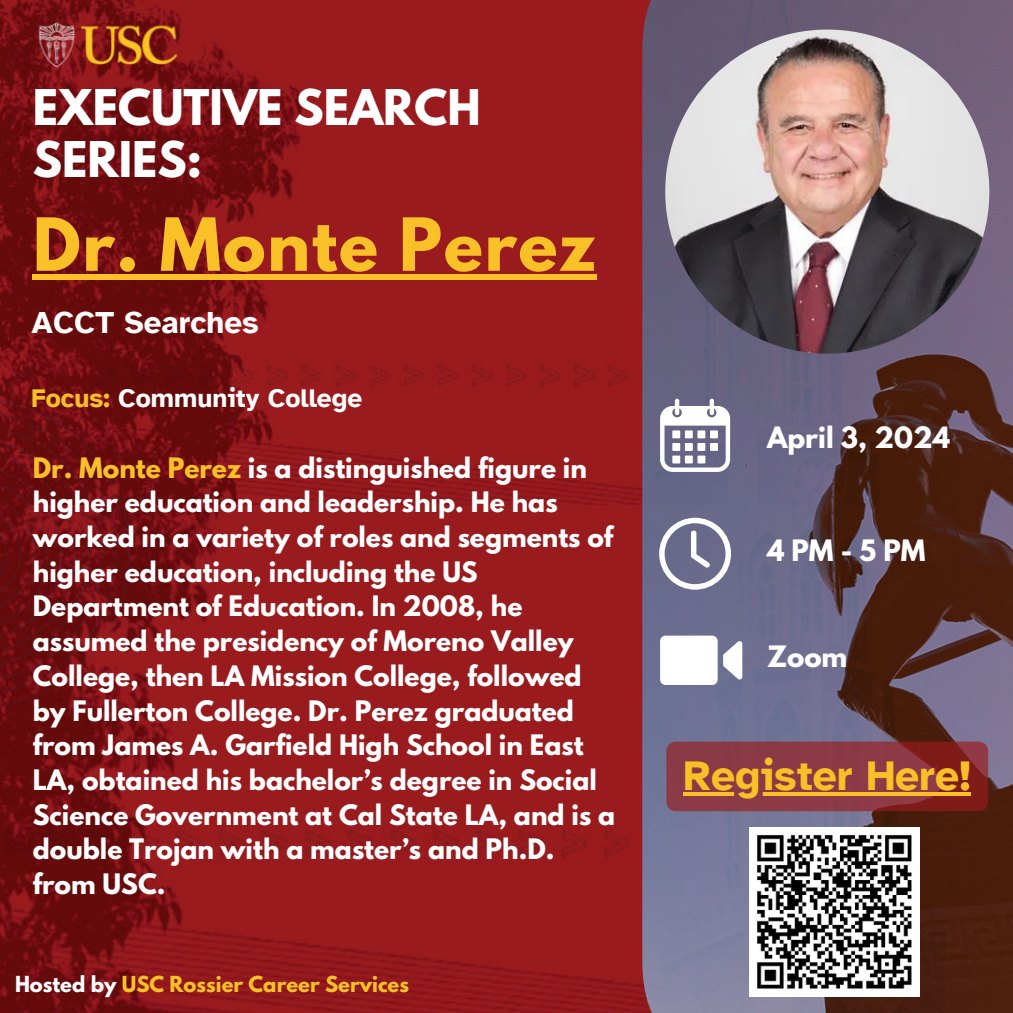
<style>
.page{position:relative;width:1013px;height:1013px;background:#fff}
.page>*{position:absolute;margin:0;border:0;box-sizing:border-box;transform-origin:0 0}
.t1{font:700 64.75px "League Spartan";letter-spacing:.025em;color:#fac028}
.t2{font:700 43.62px/51.5px "League Spartan";color:#fff}
.t3{font:700 42.5px "Atkinson Hyperlegible";color:#fac028}
.t4{font:700 31.25px "Atkinson Hyperlegible";color:#fff}
.t5{font:700 26.25px "Atkinson Hyperlegible";color:#fff}
.t6{font:700 26.12px "League Spartan";color:#fff}
.t7{font:700 26px "League Spartan";color:#fff}
.t8{font:700 25px/34.8px "League Spartan";color:#fff}
.t9{font:700 19.5px "League Spartan";color:#fac028}
.s1{color:#fac028}
.s2{color:#fff}
</style>
<div class="page">
<img style="left:0;top:504px;width:642px;height:508px">
<img style="left:0;top:0;width:642px;height:504px">
<svg style="left:0;top:398px;width:130px;height:311px"></svg>
<img style="left:642px;top:0;width:370px;height:1012px">
<img style="left:665px;top:30px;width:324px;height:324px;border-radius:50%">
<svg style="left:660px;top:398px;width:70px;height:74px"></svg>
<div style="left:672px;top:430px;width:8px;height:8px;background:#fff"></div>
<div style="left:672px;top:443px;width:8px;height:8px;background:#fff"></div>
<div style="left:672px;top:455px;width:8px;height:8px;background:#fff"></div>
<div style="left:685px;top:430px;width:7px;height:8px;background:#fff"></div>
<div style="left:685px;top:443px;width:7px;height:8px;background:#fff"></div>
<div style="left:685px;top:455px;width:7px;height:8px;background:#fff"></div>
<div style="left:697px;top:430px;width:8px;height:8px;background:#fff"></div>
<div style="left:697px;top:443px;width:8px;height:8px;background:#fff"></div>
<div style="left:697px;top:455px;width:8px;height:8px;background:#fff"></div>
<div style="left:710px;top:430px;width:8px;height:8px;background:#fff"></div>
<div style="left:710px;top:443px;width:8px;height:8px;background:#fff"></div>
<svg style="left:659px;top:518px;width:72px;height:71px"></svg>
<svg style="left:660px;top:635px;width:82px;height:50px"></svg>
<img style="left:749px;top:827px;width:170px;height:169px">
<div style="left:33px;top:274px;width:564px;height:6px;background:#fac028"></div>
<svg style="left:666px;top:741px;width:322px;height:70px"></svg>
<hr style="left:683px;top:792px;width:288px;height:4px;background:#fac028">
<h2 class="t2" style="left:33px;top:87px;width:449px">EXECUTIVE SEARCH<br>SERIES:</h2>
<h1 class="t1" style="left:33px;top:212px;width:564px">Dr. Monte Perez</h1>
<p class="t4" style="left:31px;top:304px;width:229px">ACCT Searches</p>
<p class="t5" style="left:31px;top:381px;width:332px"><span class="s1">Focus:</span> Community College</p>
<p class="t8" style="left:33px;top:453px;width:584px"><span class="s1">Dr. Monte Perez</span> is a distinguished figure in higher education and leadership. He has worked in a variety of roles and segments of higher education, including the US Department of Education. In 2008, he assumed the presidency of Moreno Valley College, then LA Mission College, followed by Fullerton College. Dr. Perez graduated from James A. Garfield High School in East LA, obtained his bachelor’s degree in Social Science Government at Cal State LA, and is a double Trojan with a master’s and Ph.D. from USC.</p>
<p class="t9" style="left:15px;top:974px;width:395px"><span class="s2">Hosted by</span> USC Rossier Career Services</p>
<p class="t7" style="left:767px;top:424px;width:184px">April 3, 2024</p>
<p class="t6" style="left:767px;top:537px;width:160px">4PM-5PM</p>
<p class="t6" style="left:767px;top:644px;width:82px">Zoom</p>
<h3 class="t3" style="left:683px;top:749px;width:289px">Register Here!</h3>
</div>
